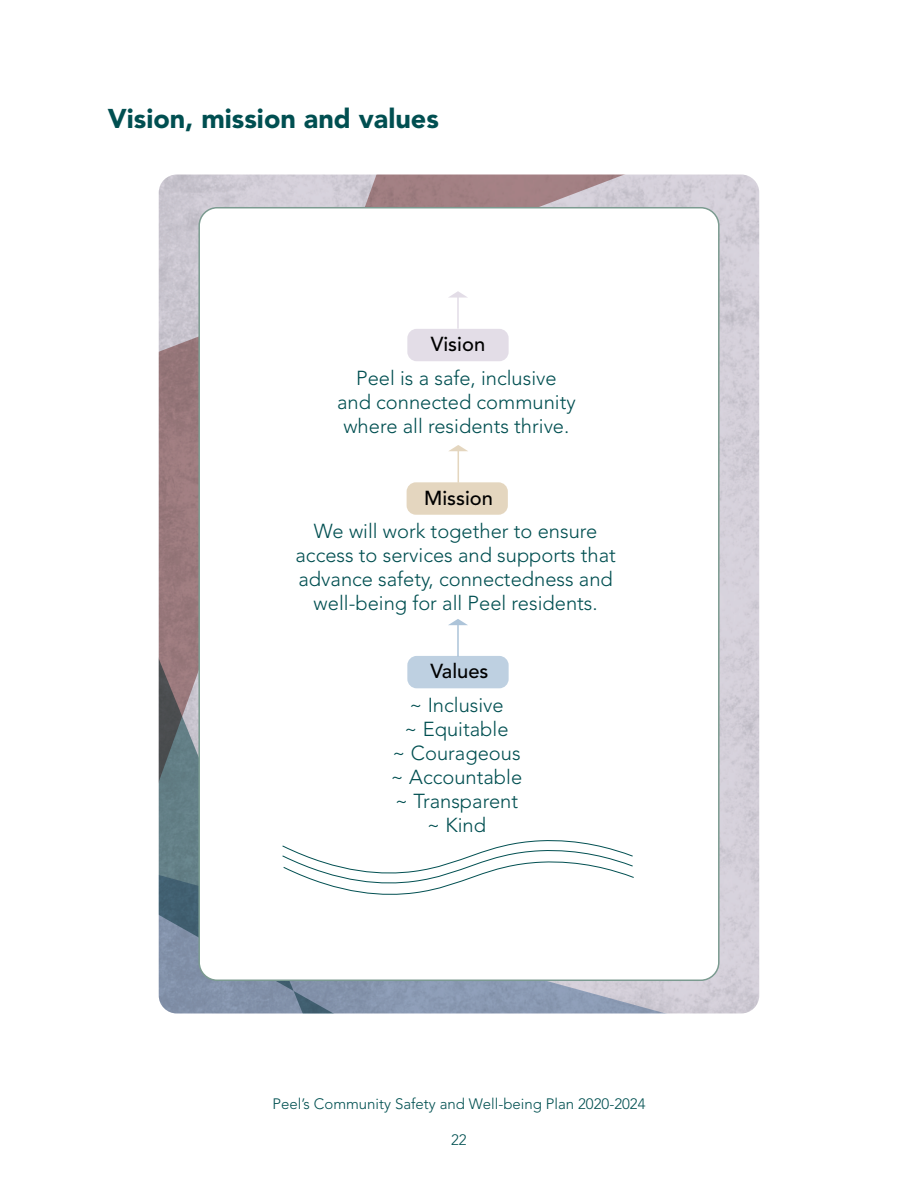
<style>
.page{position:relative;width:918px;height:1188px;background:#fff}
.page>*{position:absolute;margin:0;border:0;box-sizing:border-box;transform-origin:0 0}
.t1{font:900 27px "Avenir LT Std";color:#004f51}
.t2{font:300 20.1px/24.2px "Avenir LT Std";color:#004f51;text-align:center}
.t3{font:500 20.1px "Avenir LT Std";color:#000}
.t4{font:300 15px "Avenir LT Std";color:#005051}
</style>
<div class="page">
<img style="left:159px;top:175px;width:600px;height:838px">
<div style="left:199px;top:208px;width:520px;height:772px;background:#fff;border-radius:18px"></div>
<div style="left:407px;top:329px;width:102px;height:32px;background:#e3dde7;border-radius:9px"></div>
<svg style="left:282px;top:840px;width:352px;height:55px"></svg>
<hr style="left:457px;top:296px;width:2px;height:33px;background:#c7bcd0">
<svg style="left:448px;top:291px;width:20px;height:7px"></svg>
<div style="left:407px;top:656px;width:102px;height:32px;background:#bed0e1;border-radius:9px"></div>
<hr style="left:457px;top:624px;width:2px;height:32px;background:#5b89b4">
<svg style="left:448px;top:619px;width:20px;height:6px"></svg>
<div style="left:407px;top:482px;width:101px;height:33px;background:#e4d6bf;border-radius:9px"></div>
<hr style="left:458px;top:450px;width:1px;height:32px;background:#bd9a5f">
<svg style="left:449px;top:445px;width:19px;height:6px"></svg>
<h1 class="t1" style="left:108px;top:103px;width:333px">Vision, mission and values</h1>
<p class="t3" style="left:431px;top:332px;width:56px">Vision</p>
<p class="t2" style="left:337px;top:366px;width:240px">Peel is a safe, inclusive and connected community where all residents thrive.</p>
<p class="t3" style="left:424px;top:486px;width:70px">Mission</p>
<p class="t2" style="left:296px;top:519px;width:322px">We will work together to ensure access to services and supports that advance safety, connectedness and well-being for all Peel residents.</p>
<p class="t3" style="left:430px;top:660px;width:60px">Values</p>
<p class="t2" style="left:391px;top:693px;width:133px">~ Inclusive<br>~ Equitable<br>~ Courageous ~ Accountable ~ Transparent ~ Kind</p>
<p class="t4" style="left:272px;top:1095px;width:375px">Peel’s Community Safety and Well-being Plan 2020-2024</p>
<p class="t4" style="left:451px;top:1131px;width:17px">22</p>
</div>
